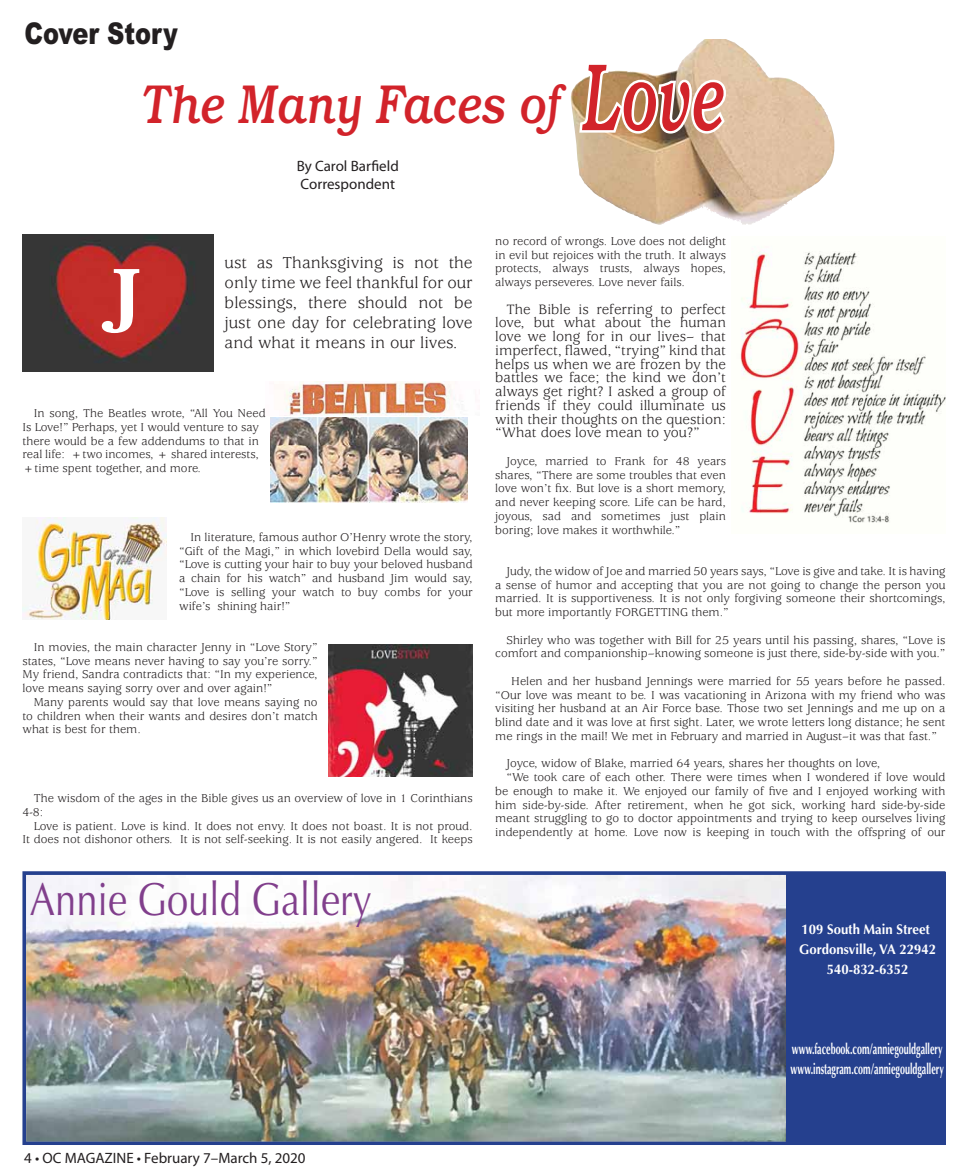
<style>
.page{position:relative;width:968px;height:1170px;background:#fff}
.page>*{position:absolute;margin:0;border:0;box-sizing:border-box;transform-origin:0 0}
.t1{font:700 71.25px "Baskerville";color:#fff}
.t2{font:italic 500 55px "Bookman";color:#d2232a;scale:.8 1}
.t3{font:46.25px "Optima";color:#813f8c;scale:.82 1}
.t4{font:900 30px "Arial";color:#231f20;scale:.8 1}
.t5{font:17.5px/20px "Usherwood";color:#231f20;text-align:justify}
.t6{font:700 15.12px/20px "Optima";color:#fff;scale:.59 1}
.t7{font:15px/13.8px "Usherwood";color:#231f20;text-align:justify}
.t8{font:15px/18px "Myriad Pro";color:#231f20}
.t9{font:700 14px/20px "Optima";color:#fff;text-align:center;scale:.94 1}
.t10{font:12.5px/13.8px "Usherwood";color:#231f20;text-align:justify}
.s1{font-size:95.88px;color:#fff}
.s2{font-size:95.88px}
</style>
<div class="page">
<img style="left:615px;top:40px;width:220px;height:185px">
<img style="left:22px;top:234px;width:191px;height:137px">
<img style="left:284px;top:382px;width:179px;height:33px">
<img style="left:270px;top:418px;width:197px;height:84px">
<img style="left:22px;top:518px;width:144px;height:101px">
<img style="left:328px;top:645px;width:144px;height:131px">
<img style="left:740px;top:251px;width:205px;height:272px">
<svg style="left:22px;top:871px;width:923px;height:274px;background:#385094"></svg>
<img style="left:26px;top:875px;width:760px;height:266px">
<img style="left:30px;top:879px;width:352px;height:60px">
<div style="left:786px;top:872px;width:159px;height:273px;background:#25408e"></div>
<p class="t4" style="left:25px;top:16px;width:193px">Cover Story</p>
<p class="t2" style="left:141px;top:84px;width:729px">The Many Faces of <span class="s1">L</span><span class="s2">ove</span></p>
<p class="t1" style="left:113px;top:250px;width:29px">J</p>
<p class="t8" style="left:297px;top:157px;width:104px">By Carol Barfield<br>Correspondent</p>
<p class="t5" style="left:225px;top:255px;width:249px">ust as Thanksgiving is not the only time we feel thankful for our blessings, there should not be just one day for celebrating love and what it means in our lives.</p>
<p class="t10" style="left:22px;top:408px;width:245px;text-align:left;text-indent:11px">In song, The Beatles wrote, “All You Need Is Love!” Perhaps, yet I would venture to say there would be a few addendums to that in real life: +two incomes, + shared interests, +time spent together, and more.</p>
<p class="t10" style="left:179px;top:531px;width:295px;text-indent:11px">In literature, famous author O’Henry wrote the story, “Gift of the Magi,” in which lovebird Della would say, “Love is cutting your hair to buy your beloved husband a chain for his watch” and husband Jim would say, “Love is selling your watch to buy combs for your wife’s shining hair!”</p>
<p class="t10" style="left:34px;top:641px;width:285px">In movies, the main character Jenny in “Love Story”</p>
<p class="t10" style="left:23px;top:655px;width:296px">states, “Love means never having to say you’re sorry.”</p>
<p class="t10" style="left:23px;top:669px;width:296px">My friend, Sandra contradicts that: “In my experience,</p>
<p class="t10" style="left:23px;top:683px;width:251px">love means saying sorry over and over again!”</p>
<p class="t10" style="left:34px;top:696px;width:285px">Many parents would say that love means saying no</p>
<p class="t10" style="left:23px;top:710px;width:296px">to children when their wants and desires don’t match</p>
<p class="t10" style="left:23px;top:724px;width:120px">what is best for them.</p>
<p class="t10" style="left:34px;top:793px;width:440px">The wisdom of the ages in the Bible gives us an overview of love in 1 Corinthians</p>
<p class="t10" style="left:23px;top:806px;width:22px">4-8:</p>
<p class="t10" style="left:34px;top:820px;width:440px">Love is patient. Love is kind. It does not envy. It does not boast. It is not proud.</p>
<p class="t10" style="left:23px;top:834px;width:452px">It does not dishonor others. It is not self-seeking. It is not easily angered. It keeps</p>
<p class="t3" style="left:30px;top:872px;width:418px">Annie Gould Gallery</p>
<p class="t10" style="left:495px;top:235px;width:232px">no record of wrongs. Love does not delight in evil but rejoices with the truth. It always protects, always trusts, always hopes, always perseveres. Love never fails.</p>
<p class="t7" style="left:495px;top:304px;width:232px;text-indent:11px">The Bible is referring to perfect love, but what about the human love we long for in our lives– that imperfect, flawed, “trying” kind that helps us when we are frozen by the battles we face; the kind we don’t always get right? I asked a group of friends if they could illuminate us with their thoughts on the question: “What does love mean to you?”</p>
<p class="t10" style="left:495px;top:455px;width:232px;text-indent:11px">Joyce, married to Frank for 48 years shares, “There are some troubles that even love won’t fix. But love is a short memory, and never keeping score. Life can be hard, joyous, sad and sometimes just plain boring; love makes it worthwhile.”</p>
<p class="t10" style="left:495px;top:565px;width:452px;text-indent:11px">Judy, the widow of Joe and married 50 years says, “Love is give and take. It is having a sense of humor and accepting that you are not going to change the person you married. It is supportiveness. It is not only forgiving someone their shortcomings, but more importantly FORGETTING them.”</p>
<p class="t10" style="left:495px;top:634px;width:452px;text-align:right">Shirley who was together with Bill for 25 years until his passing, shares, “Love is comfort and companionship–knowing someone is just there, side-by-side with you.”</p>
<p class="t10" style="left:495px;top:675px;width:452px;text-indent:16px">Helen and her husband Jennings were married for 55 years before he passed. “Our love was meant to be. I was vacationing in Arizona with my friend who was visiting her husband at an Air Force base. Those two set Jennings and me up on a blind date and it was love at first sight. Later, we wrote letters long distance; he sent me rings in the mail! We met in February and married in August–it was that fast.”</p>
<p class="t10" style="left:506px;top:758px;width:375px">Joyce, widow of Blake, married 64 years, shares her thoughts on love,</p>
<p class="t10" style="left:506px;top:772px;width:440px">“We took care of each other. There were times when I wondered if love would</p>
<p class="t10" style="left:495px;top:785px;width:452px">be enough to make it. We enjoyed our family of five and I enjoyed working with</p>
<p class="t10" style="left:495px;top:799px;width:452px">him side-by-side. After retirement, when he got sick, working hard side-by-side</p>
<p class="t10" style="left:495px;top:813px;width:452px">meant struggling to go to doctor appointments and trying to keep ourselves living</p>
<p class="t10" style="left:495px;top:827px;width:451px">independently at home. Love now is keeping in touch with the offspring of our</p>
<p class="t9" style="left:799px;top:921px;width:147px">109 South Main Street<br>Gordonsville, VA 22942<br>540-832-6352</p>
<p class="t6" style="left:790px;top:1040px;width:261px">www.facebook.com/anniegouldgallery www.instagram.com/anniegouldgallery</p>
<p class="t8" style="left:24px;top:1149px;width:283px">4 • OC MAGAZINE • February 7–March 5, 2020</p>
</div>
